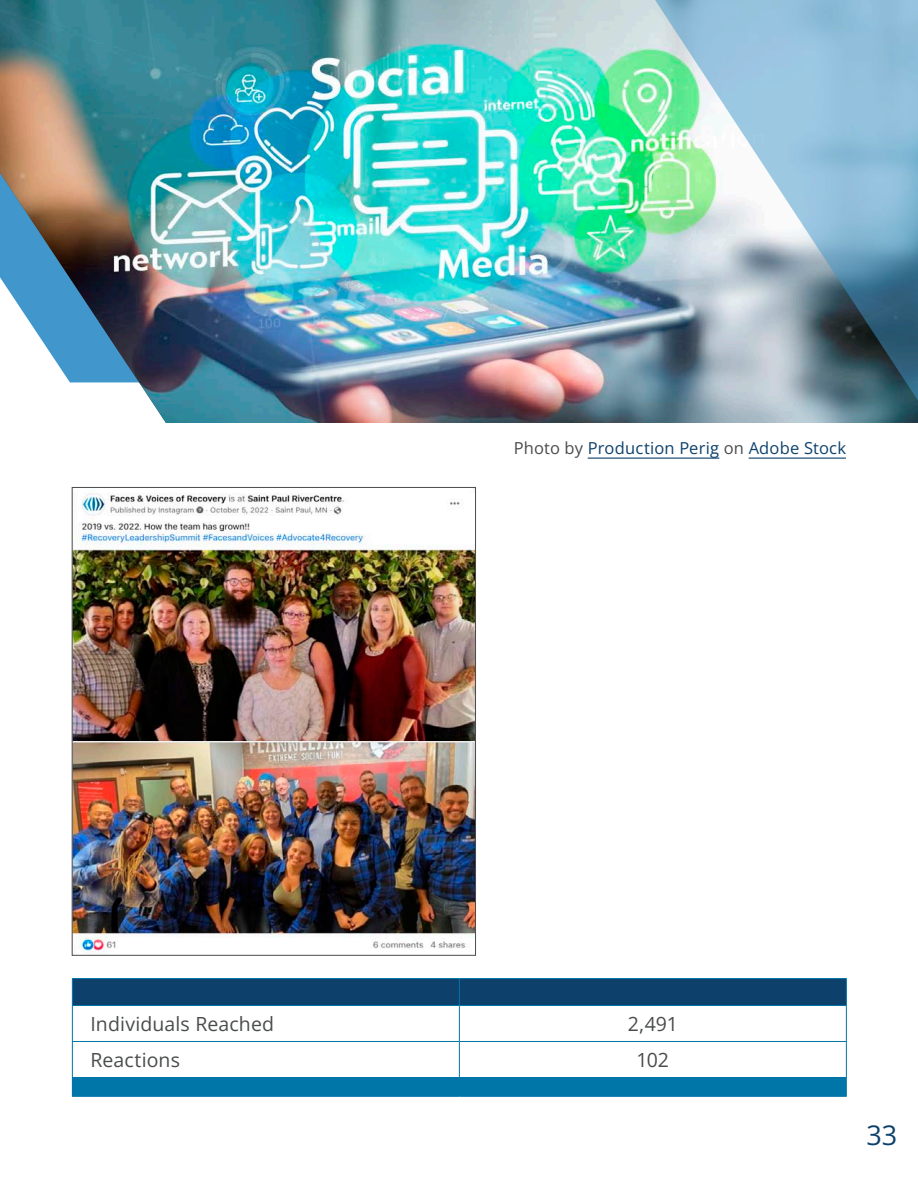
<style>
.page{position:relative;width:918px;height:1188px;background:#fff}
.page>*{position:absolute;margin:0;border:0;box-sizing:border-box;transform-origin:0 0}
.t1{font:27px "Open Sans";color:#0d416b}
.t2{font:19.5px "Open Sans";letter-spacing:.005em;color:#4a4c4c}
.t3{font:16.5px "Open Sans";letter-spacing:.01em;color:#0d416b}
.s1{color:#4a4c4c}
</style>
<div class="page">
<img style="left:0;top:0;width:918px;height:423px">
<img style="left:646px;top:0;width:272px;height:421px">
<img style="left:74px;top:489px;width:400px;height:464px">
<div style="left:72px;top:1077px;width:774px;height:19px;background:#0075a7"></div>
<hr style="left:72px;top:978px;width:387px;height:1px;background:#0075a7">
<hr style="left:459px;top:978px;width:388px;height:1px;background:#0075a7">
<div style="left:72px;top:979px;width:775px;height:26px;background:#0d416b"></div>
<hr style="left:72px;top:1005px;width:387px;height:1px;background:#0075a7">
<hr style="left:72px;top:1006px;width:1px;height:35px;background:#0075a7">
<hr style="left:459px;top:1005px;width:388px;height:1px;background:#0075a7">
<hr style="left:459px;top:1006px;width:1px;height:35px;background:#0075a7">
<hr style="left:846px;top:1006px;width:1px;height:35px;background:#0075a7">
<hr style="left:72px;top:1041px;width:387px;height:1px;background:#0075a7">
<hr style="left:72px;top:1042px;width:1px;height:35px;background:#0075a7">
<hr style="left:459px;top:1041px;width:388px;height:1px;background:#0075a7">
<hr style="left:459px;top:1042px;width:1px;height:35px;background:#0075a7">
<hr style="left:846px;top:1042px;width:1px;height:35px;background:#0075a7">
<hr style="left:459px;top:1077px;width:388px;height:1px;background:#0075a7">
<svg style="left:846px;top:1078px;width:1px;height:18px"></svg>
<hr style="left:72px;top:1096px;width:387px;height:1px;background:#0075a7">
<hr style="left:459px;top:1096px;width:388px;height:1px;background:#0075a7">
<hr style="left:588px;top:458px;width:131px;height:1px;background:#0d416b">
<hr style="left:749px;top:458px;width:97px;height:1px;background:#0d416b">
<p class="t3" style="left:514px;top:436px;width:334px"><span class="s1">Photo by</span> Production Perig <span class="s1">on</span> Adobe Stock</p>
<p class="t2" style="left:90px;top:1011px;width:185px">Individuals Reached</p>
<p class="t2" style="left:628px;top:1011px;width:51px">2,491</p>
<p class="t2" style="left:90px;top:1047px;width:91px">Reactions</p>
<p class="t2" style="left:637px;top:1047px;width:34px">102</p>
<h1 class="t1" style="left:867px;top:1117px;width:32px">33</h1>
</div>
